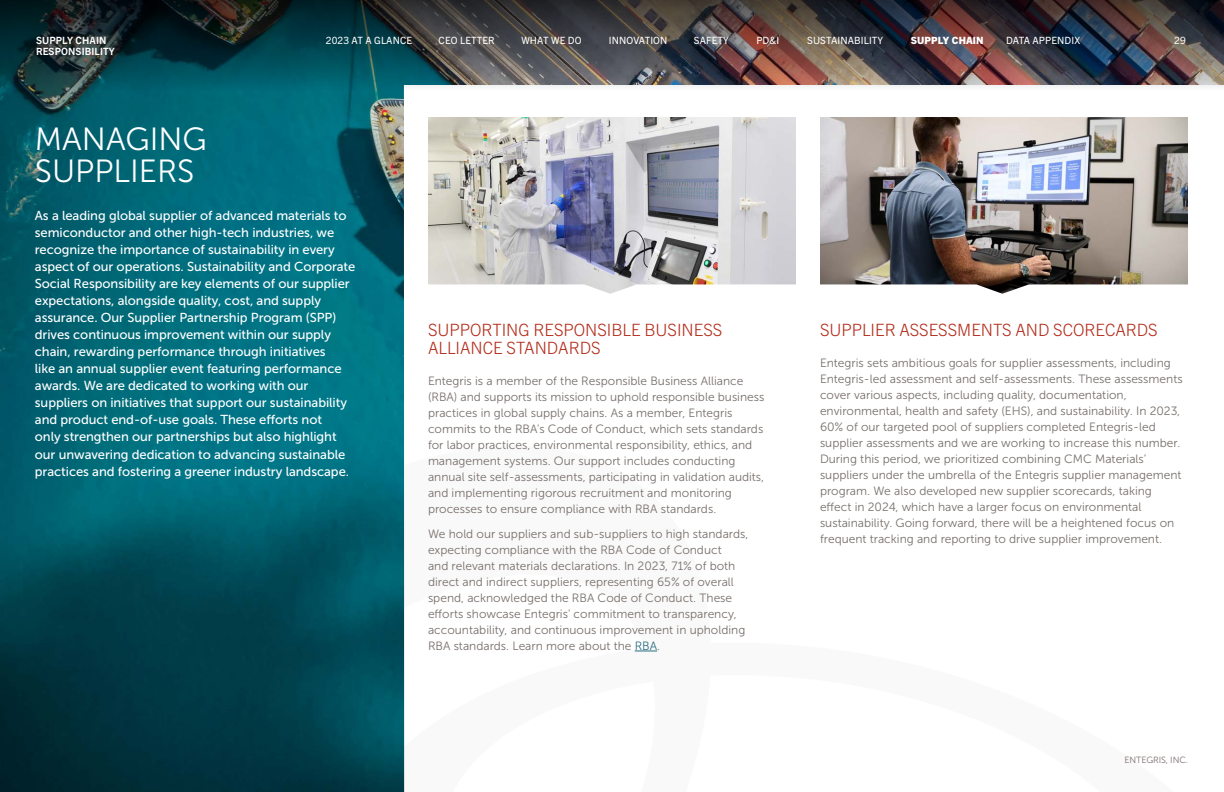
<style>
.page{position:relative;width:1224px;height:792px;background:#fff}
.page>*{position:absolute;margin:0;border:0;box-sizing:border-box;transform-origin:0 0}
.t1{font:32px/32px "Museo Sans 300";color:#fff}
.t2{font:300 17px/18px "Trade Gothic Next LT Pro";color:#b32d1b}
.t3{font:13px/17px "Museo Sans 500";letter-spacing:-.005em;color:#fff}
.t4{font:12px/16px "Museo Sans 300";color:#776f6b}
.t5{font:10px "Trade Gothic Next LT Pro";letter-spacing:.01em;color:#fff}
.t6{font:700 10px "Trade Gothic Next LT Pro";letter-spacing:.01em;color:#fff}
.t7{font:800 10px "Trade Gothic Next LT Pro";letter-spacing:.01em;color:#fff}
.t8{font:9px "Museo Sans 300";letter-spacing:-.01em;color:#766d6a}
.s1{color:#296e82}
</style>
<div class="page">
<img style="left:0;top:92px;width:658px;height:700px">
<img style="left:0;top:0;width:1224px;height:92px">
<svg style="left:635px;top:651px;width:22px;height:1px"></svg>
<img style="left:820px;top:117px;width:368px;height:177px">
<img style="left:428px;top:117px;width:368px;height:177px">
<p class="t6" style="left:36px;top:33px;width:72px">SUPPLY CHAIN</p>
<p class="t5" style="left:1174px;top:33px;width:13px">29</p>
<p class="t6" style="left:36px;top:44px;width:80px">RESPONSIBILITY</p>
<p class="t5" style="left:326px;top:33px;width:88px">2023 AT A GLANCE</p>
<p class="t5" style="left:439px;top:33px;width:58px">CEO LETTER</p>
<p class="t5" style="left:521px;top:33px;width:62px">WHAT WE DO</p>
<p class="t5" style="left:609px;top:33px;width:60px">INNOVATION</p>
<p class="t5" style="left:694px;top:33px;width:37px">SAFETY</p>
<p class="t5" style="left:756px;top:33px;width:24px">PD&amp;I</p>
<p class="t5" style="left:807px;top:33px;width:78px">SUSTAINABILITY</p>
<p class="t7" style="left:911px;top:33px;width:74px">SUPPLY CHAIN</p>
<p class="t5" style="left:1006px;top:33px;width:76px">DATA APPENDIX</p>
<h1 class="t1" style="left:35px;top:124px;width:174px">MANAGING<br>SUPPLIERS</h1>
<p class="t3" style="left:35px;top:208px;width:322px">As a leading global supplier of advanced materials to semiconductor and other high-tech industries, we recognize the importance of sustainability in every aspect of our operations. Sustainability and Corporate Social Responsibility are key elements of our supplier expectations, alongside quality, cost, and supply assurance. Our Supplier Partnership Program (SPP) drives continuous improvement within our supply chain, rewarding performance through initiatives<br>like an annual supplier event featuring performance awards. We are dedicated to working with our suppliers on initiatives that support our sustainability and product end-of-use goals. These efforts not<br>only strengthen our partnerships but also highlight our unwavering dedication to advancing sustainable practices and fostering a greener industry landscape.</p>
<h2 class="t2" style="left:428px;top:319px;width:296px">SUPPORTING RESPONSIBLE BUSINESS<br>ALLIANCE STANDARDS</h2>
<p class="t4" style="left:428px;top:373px;width:338px">Entegris is a member of the Responsible Business Alliance (RBA) and supports its mission to uphold responsible business practices in global supply chains. As a member, Entegris commits to the RBA's Code of Conduct, which sets standards for labor practices, environmental responsibility, ethics, and management systems. Our support includes conducting annual site self-assessments, participating in validation audits, and implementing rigorous recruitment and monitoring processes to ensure compliance with RBA standards.</p>
<p class="t4" style="left:428px;top:526px;width:322px">We hold our suppliers and sub-suppliers to high standards, expecting compliance with the RBA Code of Conduct<br>and relevant materials declarations. In 2023, 71% of both direct and indirect suppliers, representing 65% of overall spend, acknowledged the RBA Code of Conduct. These efforts showcase Entegris' commitment to transparency, accountability, and continuous improvement in upholding RBA standards. Learn more about the <span class="s1">RBA</span>.</p>
<h2 class="t2" style="left:820px;top:319px;width:339px">SUPPLIER ASSESSMENTS AND SCORECARDS</h2>
<p class="t4" style="left:820px;top:355px;width:364px">Entegris sets ambitious goals for supplier assessments, including Entegris-led assessment and self-assessments. These assessments cover various aspects, including quality, documentation, environmental, health and safety (EHS), and sustainability. In 2023, 60% of our targeted pool of suppliers completed Entegris-led supplier assessments and we are working to increase this number.<br>During this period, we prioritized combining CMC Materials’ suppliers under the umbrella of the Entegris supplier management program. We also developed new supplier scorecards, taking effect in 2024, which have a larger focus on environmental sustainability. Going forward, there will be a heightened focus on frequent tracking and reporting to drive supplier improvement.</p>
<p class="t8" style="left:1125px;top:755px;width:65px">ENTEGRIS, INC.</p>
</div>
